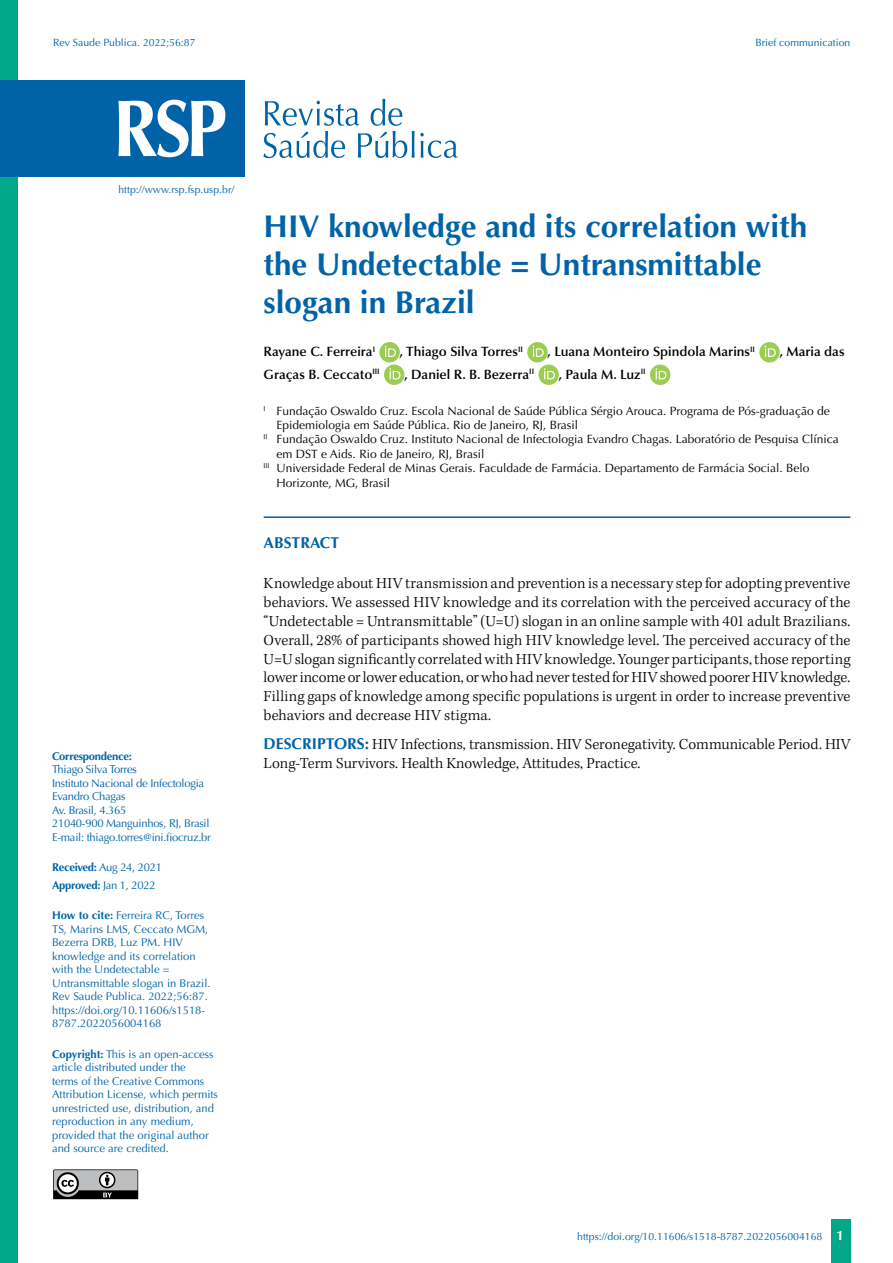
<style>
.page{position:relative;width:893px;height:1263px;background:#fff}
.page>*{position:absolute;margin:0;border:0;box-sizing:border-box;transform-origin:0 0}
.t1{font:700 31.5px/37.8px "Optima LT Std";color:#0063a7}
.t2{font:300 15.75px/18.9px "Kepler Std";color:#000;text-align:justify}
.t3{font:700 15.75px "Optima LT Std";color:#0063a7}
.t4{font:600 13.5px "Optima LT Std";color:#000}
.t5{font:12px "Optima LT Std";color:#000}
.t6{font:11.25px/13.5px "Optima LT Std";color:#0063a7}
.t7{font:11.25px/13.5px "Optima LT Std";letter-spacing:-.025em;color:#0063a7}
.t8{font:700 11.25px "Optima LT Std";letter-spacing:-.025em;color:#0063a7}
.t9{font:10.5px "Optima LT Std";color:#0063a7}
.s1{font-weight:700}
.s2{font-family:"Optima LT Std";font-weight:700;color:#0063a7}
.s3{font-weight:700;font-size:13.5px;color:#fff}
</style>
<div class="page">
<div style="left:831px;top:1220px;width:20px;height:43px;background:#00a788"></div>
<svg style="left:53px;top:1169px;width:85px;height:30px;background:#7e7f80"></svg>
<div style="left:0;top:0;width:18px;height:1263px;background:#00a788"></div>
<hr style="left:264px;top:516px;width:586px;height:2px;background:#0063a7">
<div style="left:379px;top:342px;width:21px;height:20px;background:#9ccc51;border-radius:50%"></div>
<svg style="left:385px;top:346px;width:11px;height:11px"></svg>
<div style="left:527px;top:342px;width:21px;height:20px;background:#9ccc51;border-radius:50%"></div>
<svg style="left:533px;top:346px;width:11px;height:11px"></svg>
<div style="left:759px;top:342px;width:21px;height:20px;background:#9ccc51;border-radius:50%"></div>
<svg style="left:765px;top:346px;width:11px;height:11px"></svg>
<div style="left:384px;top:365px;width:20px;height:20px;background:#9ccc51;border-radius:50%"></div>
<svg style="left:389px;top:368px;width:12px;height:11px"></svg>
<div style="left:538px;top:365px;width:21px;height:20px;background:#9ccc51;border-radius:50%"></div>
<svg style="left:544px;top:368px;width:11px;height:11px"></svg>
<div style="left:650px;top:365px;width:20px;height:20px;background:#9ccc51;border-radius:50%"></div>
<svg style="left:655px;top:368px;width:11px;height:11px"></svg>
<svg style="left:263px;top:99px;width:195px;height:59px"></svg>
<div style="left:0;top:80px;width:244px;height:96px;background:#0063a7"></div>
<svg style="left:118px;top:100px;width:107px;height:57px"></svg>
<p class="t9" style="left:53px;top:36px;width:144px">Rev Saude Publica. 2022;56:87</p>
<p class="t9" style="left:755px;top:36px;width:97px">Brief communication</p>
<p class="t9" style="left:118px;top:183px;width:117px">http://www.rsp.fsp.usp.br/</p>
<p class="t8" style="left:52px;top:749px;width:81px">Correspondence:</p>
<p class="t7" style="left:52px;top:763px;width:160px">Thiago Silva Torres<br>Instituto Nacional de Infectologia<br>Evandro Chagas<br>Av. Brasil, 4.365<br>21040-900 Manguinhos, RJ, Brasil<br>E-mail: thiago.torres@ini.fiocruz.br</p>
<p class="t7" style="left:52px;top:859px;width:112px;line-height:17.7px"><span class="s1">Received:</span> Aug 24, 2021<br><span class="s1">Approved:</span> Jan 1, 2022</p>
<p class="t6" style="left:52px;top:909px;width:160px"><span class="s1">How to cite:</span> Ferreira RC, Torres<br>TS, Marins LMS, Ceccato MGM,<br>Bezerra DRB, Luz PM. HIV knowledge and its correlation with the Undetectable =<br>Untransmittable slogan in Brazil.<br>Rev Saude Publica. 2022;56:87. https://doi.org/10.11606/s1518-<br>8787.2022056004168</p>
<p class="t6" style="left:52px;top:1047px;width:167px"><span class="s1">Copyright:</span> This is an open-access article distributed under the<br>terms of the Creative Commons<br>Attribution License, which permits unrestricted use, distribution, and reproduction in any medium, provided that the original author and source are credited.</p>
<h1 class="t1" style="left:264px;top:208px;width:545px">HIV knowledge and its correlation with the Undetectable = Untransmittable slogan in Brazil</h1>
<p class="t4" style="left:264px;top:344px;width:113px">Rayane C. Ferreira<sup>I</sup></p>
<p class="t4" style="left:400px;top:344px;width:125px">, Thiago Silva Torres<sup>II</sup></p>
<p class="t4" style="left:548px;top:344px;width:209px">, Luana Monteiro Spindola Marins<sup>II</sup></p>
<p class="t4" style="left:780px;top:344px;width:66px">, Maria das</p>
<p class="t4" style="left:264px;top:366px;width:118px">Graças B. Ceccato<sup>III</sup></p>
<p class="t4" style="left:404px;top:366px;width:131px">, Daniel R. B. Bezerra<sup>II</sup></p>
<p class="t4" style="left:559px;top:366px;width:88px">, Paula M. Luz<sup>II</sup></p>
<p class="t5" style="left:264px;top:404px;width:567px"><sup>I</sup> Fundação Oswaldo Cruz. Escola Nacional de Saúde Pública Sérgio Arouca. Programa de Pós-graduação de</p>
<p class="t5" style="left:276px;top:418px;width:303px">Epidemiologia em Saúde Pública. Rio de Janeiro, RJ, Brasil</p>
<p class="t5" style="left:264px;top:432px;width:577px"><sup>II</sup> Fundação Oswaldo Cruz. Instituto Nacional de Infectologia Evandro Chagas. Laboratório de Pesquisa Clínica</p>
<p class="t5" style="left:276px;top:447px;width:210px">em DST e Aids. Rio de Janeiro, RJ, Brasil</p>
<p class="t5" style="left:264px;top:461px;width:547px"><sup>III</sup> Universidade Federal de Minas Gerais. Faculdade de Farmácia. Departamento de Farmácia Social. Belo</p>
<p class="t5" style="left:276px;top:476px;width:115px">Horizonte, MG, Brasil</p>
<p class="t3" style="left:264px;top:533px;width:77px">ABSTRACT</p>
<p class="t2" style="left:264px;top:574px;width:588px">Knowledge about HIV transmission and prevention is a necessary step for adopting preventive behaviors. We assessed HIV knowledge and its correlation with the perceived accuracy of the “Undetectable = Untransmittable” (U=U) slogan in an online sample with 401 adult Brazilians.<br>Overall, 28% of participants showed high HIV knowledge level. The perceived accuracy of the U=U slogan significantly correlated with HIV knowledge. Younger participants, those reporting lower income or lower education, or who had never tested for HIV showed poorer HIV knowledge.<br>Filling gaps of knowledge among specific populations is urgent in order to increase preventive behaviors and decrease HIV stigma.</p>
<p class="t2" style="left:264px;top:734px;width:588px;line-height:19.8px"><span class="s2">DESCRIPTORS:</span> HIV Infections, transmission. HIV Seronegativity. Communicable Period. HIV<br>Long-Term Survivors. Health Knowledge, Attitudes, Practice.</p>
<p class="t9" style="left:577px;top:1230px;width:268px">https://doi.org/10.11606/s1518-8787.2022056004168 <span class="s3">1</span></p>
</div>
